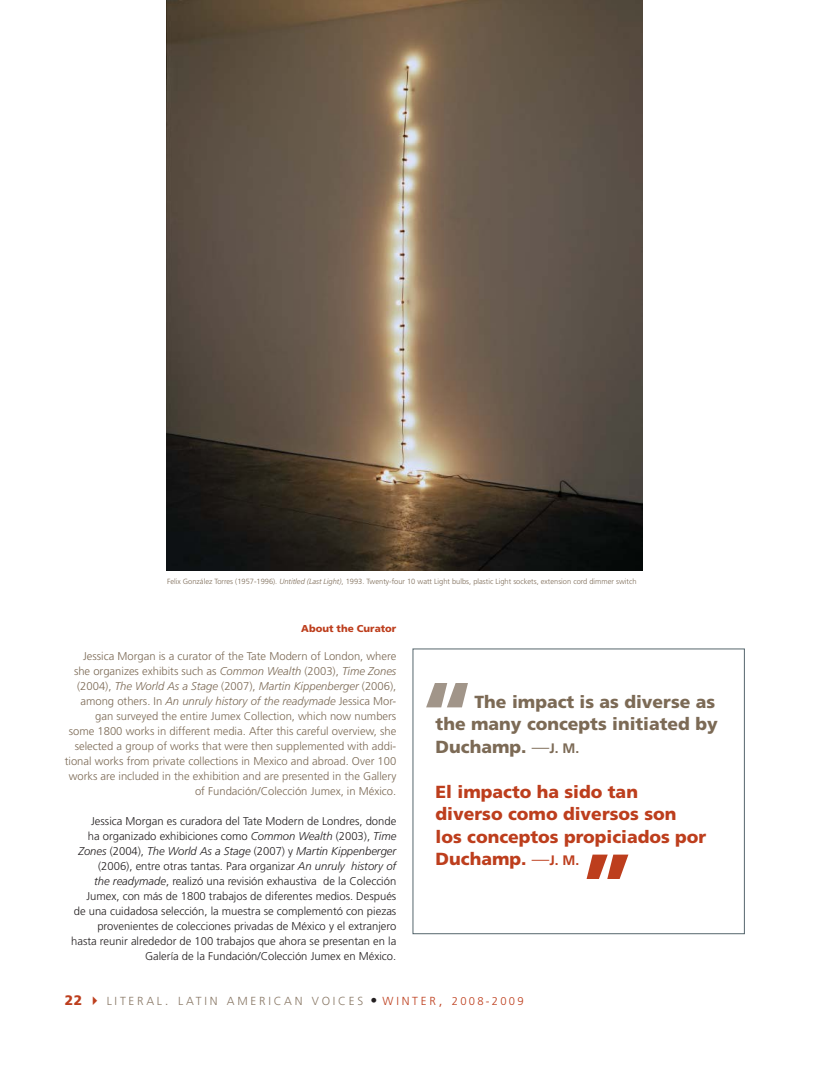
<style>
.page{position:relative;width:815px;height:1081px;background:#fff}
.page>*{position:absolute;margin:0;border:0;box-sizing:border-box;transform-origin:0 0}
.t1{font:900 90px "Frutiger";color:#a19589}
.t2{font:900 90px "Frutiger";color:#bd3e1d}
.t3{font:900 17.5px/22.5px "Frutiger";color:#bd3e1d}
.t4{font:900 17.5px/22.5px "Frutiger";color:#7c6a55}
.t5{font:300 11.75px "Frutiger";letter-spacing:.235em;color:#8a7967}
.t6{font:300 11.25px/15px "Frutiger";color:#7c6a55;text-align:right}
.t7{font:300 11.25px/15px "Frutiger";color:#231f20;text-align:right}
.t8{font:900 10px "Frutiger";color:#bd3e1d}
.t9{font:300 7.5px "Frutiger";color:#7c6a55}
.s1{font-style:italic}
.s2{font-weight:300}
.s3{font-weight:700;font-size:13.75px}
.s4{font-weight:900;font-size:13.75px;color:#bd3e1d}
.s5{color:#bd3e1d}
.s6{font-size:13.75px}
.s7{font-weight:700;font-size:13.75px;color:#231f20}
.s8{font-size:13.75px;color:#bd3e1d}
.s9{font-size:11.25px;color:#bd3e1d}
</style>
<div class="page">
<img style="left:166px;top:0;width:477px;height:570px">
<div style="left:413px;top:649px;width:332px;height:285px;border:1px solid #56666d"></div>
<p class="t9" style="left:167px;top:578px;width:471px">Felix González Torres (1957-1996). <span class="s1">Untitled (Last Light)</span>, 1993. Twenty-four 10 watt Light bulbs, plastic Light sockets, extension cord dimmer switch</p>
<p class="t8" style="left:301px;top:624px;width:97px">About the Curator</p>
<p class="t6" style="left:65px;top:649px;width:333px">Jessica Morgan is a curator of the Tate Modern of London, where she organizes exhibits such as <span class="s1">Common Wealth</span> (2003), <span class="s1">Time Zones </span>(2004), <span class="s1">The World As a Stage</span> (2007), <span class="s1">Martin Kippenberger</span> (2006), among others. In <span class="s1">An unruly history of the readymade</span> Jessica Mor&shy;gan surveyed the entire Jumex Collection, which now numbers<br>some 1800 works in different media. After this careful overview, she selected a group of works that were then supplemented with addi&shy;tional works from private collections in Mexico and abroad. Over 100 works are included in the exhibition and are presented in the Gallery of Fundación/Colección Jumex, in México.</p>
<p class="t7" style="left:71px;top:814px;width:327px">Jessica Morgan es curadora del Tate Modern de Londres, donde<br>ha organizado exhibiciones como <span class="s1">Common Wealth</span> (2003), <span class="s1">Time Zones</span> (2004), <span class="s1">The World As a Stage</span> (2007) y <span class="s1">Martin Kippenberger </span>(2006), entre otras tantas. Para organizar <span class="s1">An unruly history of<br>the readymade</span>, realizó una revisión exhaustiva de la Colección Jumex, con más de 1800 trabajos de diferentes medios. Después<br>de una cuidadosa selección, la muestra se complementó con piezas provenientes de colecciones privadas de México y el extranjero hasta reunir alrededor de 100 trabajos que ahora se presentan en la Galería de la Fundación/Colección Jumex en México.</p>
<h1 class="t1" style="left:420px;top:678px;width:56px">“</h1>
<h2 class="t4" style="left:436px;top:692px;width:284px;text-indent:39px">The impact is as diverse as the many concepts initiated by<br>Duchamp. <span class="s2">—</span><span class="s3">J. M.</span></h2>
<h2 class="t3" style="left:436px;top:782px;width:272px">El impacto ha sido tan diverso como diversos son los conceptos propiciados por<br>Duchamp. <span class="s2">—</span><span class="s3">J. M.</span></h2>
<h1 class="t2" style="left:635px;top:883px;width:56px;rotate:-180deg">“</h1>
<p class="t5" style="left:65px;top:996px;width:461px"><span class="s4">22</span> <span class="s5">✔</span> LITERAL<span class="s6">.</span> LATIN AMERICAN VOICES <span class="s7">•</span> <span class="s5">WINTER</span><span class="s8">,</span> <span class="s9">2008-2009</span></p>
</div>
